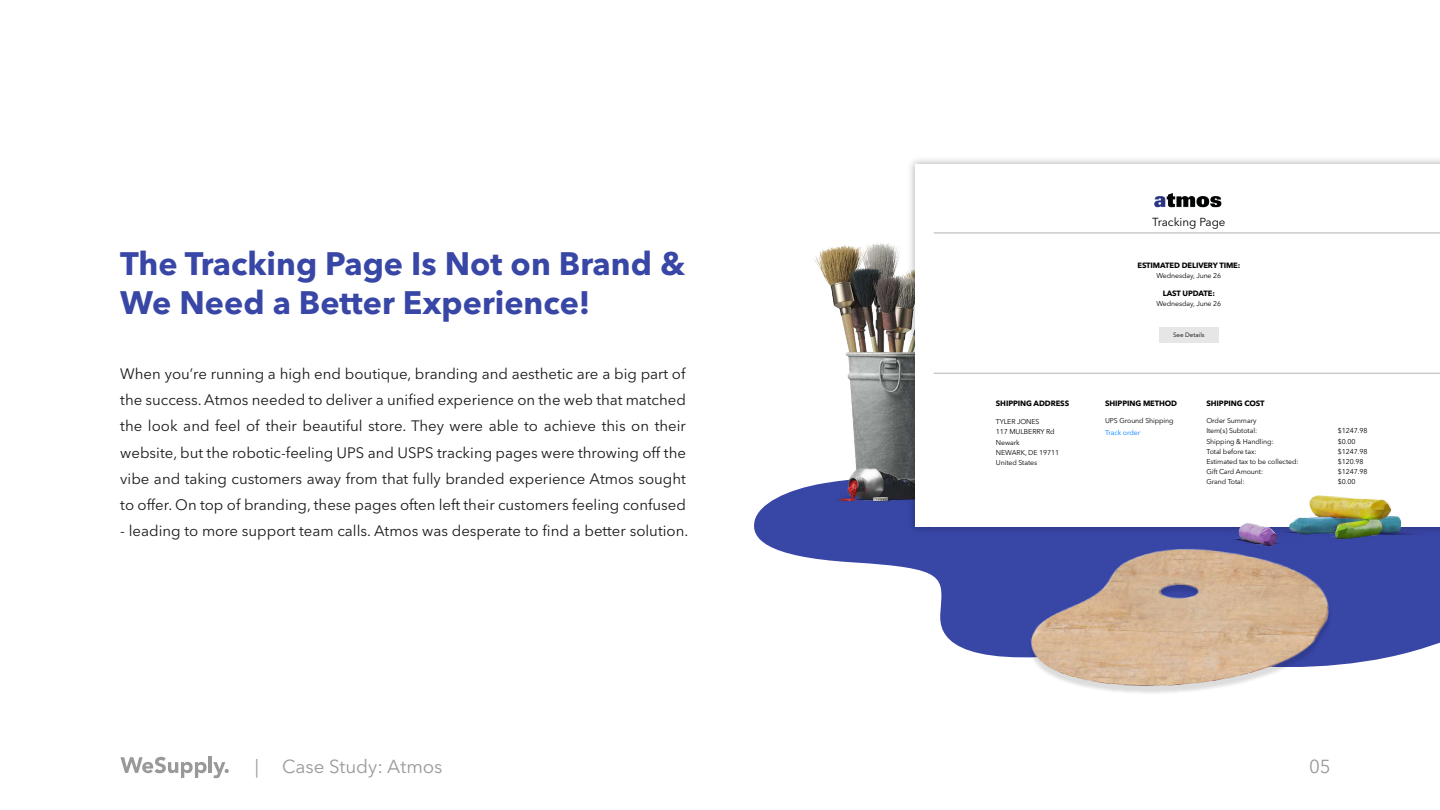
<style>
.page{position:relative;width:1440px;height:810px;background:#fff}
.page>*{position:absolute;margin:0;border:0;box-sizing:border-box;transform-origin:0 0}
.t1{font:700 32.25px/38.7px "Avenir Next LT Pro";color:#3846a6}
.t2{font:18.67px "Avenir Next LT Pro";color:#999}
.t3{font:15px/26.2px "Avenir Next LT Pro";color:#1a1a1a;text-align:justify}
.t4{font:11.55px "Avenir Next LT Pro";color:#000}
.t5{font:700 7.65px "Avenir Next LT Pro";letter-spacing:-.015em;color:#000}
.t6{font:6.98px/10.2px "Avenir Next LT Pro";letter-spacing:-.015em;color:#000}
.t7{font:6.98px "Avenir Next LT Pro";letter-spacing:-.015em;color:#0082ff}
.t8{font:6.23px "Avenir Next LT Pro";color:#000}
</style>
<div class="page">
<svg style="left:120px;top:757px;width:87px;height:21px"></svg>
<hr style="left:209px;top:756px;width:3px;height:17px;background:#999">
<svg style="left:213px;top:762px;width:16px;height:16px"></svg>
<svg style="left:754px;top:502px;width:686px;height:158px"></svg>
<img style="left:770px;top:243px;width:134px;height:284px">
<img style="left:795px;top:379px;width:178px;height:178px">
<img style="left:978px;top:538px;width:392px;height:155px">
<img style="left:904px;top:159px;width:536px;height:379px">
<div style="left:916px;top:167px;width:524px;height:357px;background:#fff"></div>
<img style="left:1169px;top:495px;width:271px;height:146px">
<hr style="left:934px;top:233px;width:506px;height:1px;background:#b3b3b3">
<hr style="left:934px;top:373px;width:506px;height:1px;background:#b3b3b3">
<div style="left:1159px;top:327px;width:60px;height:16px;background:#e6e6e6"></div>
<img style="left:1154px;top:193px;width:68px;height:15px">
<h1 class="t1" style="left:120px;top:244px;width:566px">The Tracking Page Is Not on Brand &amp;<br>We Need a Better Experience!</h1>
<p class="t3" style="left:120px;top:360px;width:567px">When you’re running a high end boutique, branding and aesthetic are a big part of the success. Atmos needed to deliver a unified experience on the web that matched the look and feel of their beautiful store. They were able to achieve this on their website, but the robotic-feeling UPS and USPS tracking pages were throwing off the vibe and taking customers away from that fully branded experience Atmos sought to offer. On top of branding, these pages often left their customers feeling confused</p>
<p class="t3" style="left:120px;top:518px;width:570px">- leading to more support team calls. Atmos was desperate to find a better solution.</p>
<p class="t2" style="left:255px;top:756px;width:189px">| Case Study: Atmos</p>
<p class="t5" style="left:996px;top:398px;width:75px">SHIPPING ADDRESS</p>
<p class="t6" style="left:996px;top:417px;width:65px">TYLER JONES<br>117 MULBERRY Rd<br>Newark<br>NEWARK, DE 19711<br>United States</p>
<p class="t4" style="left:1152px;top:215px;width:75px">Tracking Page</p>
<p class="t5" style="left:1137px;top:261px;width:104px">ESTIMATED DELIVERY TIME:</p>
<p class="t6" style="left:1156px;top:271px;width:66px">Wednesday, June 26</p>
<p class="t5" style="left:1163px;top:289px;width:54px">LAST UPDATE:</p>
<p class="t6" style="left:1156px;top:299px;width:66px">Wednesday, June 26</p>
<p class="t8" style="left:1173px;top:331px;width:33px">See Details</p>
<p class="t5" style="left:1105px;top:398px;width:74px">SHIPPING METHOD</p>
<p class="t6" style="left:1105px;top:416px;width:70px">UPS Ground Shipping</p>
<p class="t7" style="left:1105px;top:429px;width:37px">Track order</p>
<p class="t5" style="left:1206px;top:398px;width:60px">SHIPPING COST</p>
<p class="t6" style="left:1206px;top:416px;width:94px">Order Summary<br>Item(s) Subtotal:<br>Shipping &amp; Handling:<br>Total before tax:<br>Estimated tax to be collected:<br>Gift Card Amount:<br>Grand Total:</p>
<p class="t6" style="left:1338px;top:426px;width:31px">$1247.98 $0.00 $1247.98 $120.98 $1247.98 $0.00</p>
<p class="t2" style="left:1309px;top:756px;width:23px">05</p>
</div>
